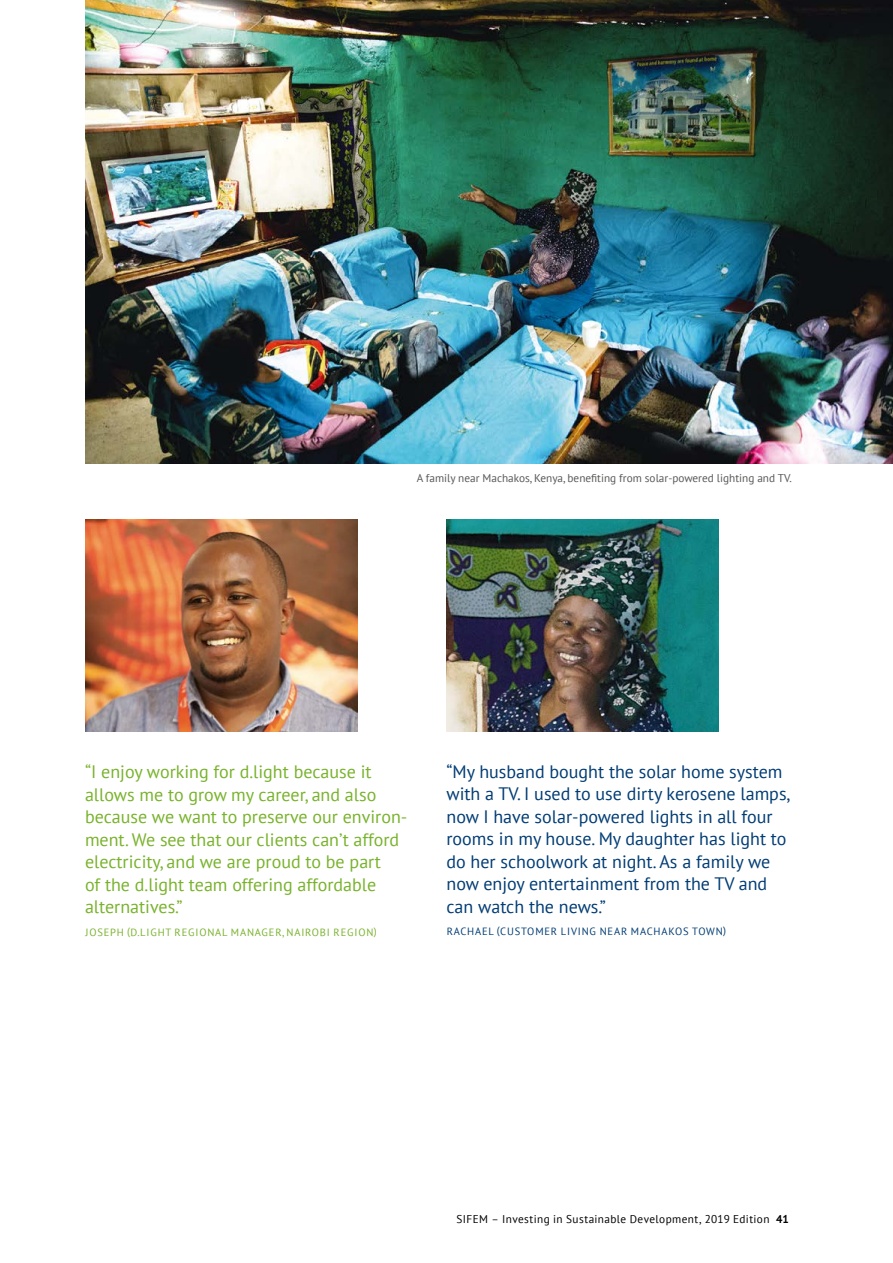
<style>
.page{position:relative;width:893px;height:1263px;background:#fff}
.page>*{position:absolute;margin:0;border:0;box-sizing:border-box;transform-origin:0 0}
.t1{font:18px/22.5px "PT Sans";color:#003c74}
.t2{font:18px/22.5px "PT Sans";color:#78b22b}
.t3{font:11.25px "PT Sans";color:#575756}
.t4{font:11.25px "PT Sans";letter-spacing:.035em;color:#000}
.t5{font:10.5px "PT Sans";letter-spacing:.08em;color:#78b22b}
.t6{font:10.5px "PT Sans";letter-spacing:.08em;color:#003c74}
.s1{font-weight:700}
</style>
<div class="page">
<img style="left:446px;top:519px;width:273px;height:212px">
<img style="left:85px;top:519px;width:272px;height:212px">
<img style="left:85px;top:0;width:808px;height:463px">
<p class="t3" style="left:417px;top:470px;width:377px">A family near Machakos, Kenya, benefiting from solar-powered lighting and TV.</p>
<p class="t2" style="left:85px;top:760px;width:324px">“I enjoy working for d.light because it allows me to grow my career, and also because we want to preserve our environ&shy;ment. We see that our clients can’t afford electricity, and we are proud to be part<br>of the d.light team offering affordable alternatives.”</p>
<p class="t5" style="left:85px;top:925px;width:293px">JOSEPH (D.LIGHT REGIONAL MANAGER, NAIROBI REGION)</p>
<p class="t1" style="left:446px;top:760px;width:345px">“My husband bought the solar home system with a TV. I used to use dirty kerosene lamps, now I have solar-powered lights in all four rooms in my house. My daughter has light to do her schoolwork at night. As a family we now enjoy entertainment from the TV and can watch the news.”</p>
<p class="t6" style="left:447px;top:925px;width:281px">RACHAEL (CUSTOMER LIVING NEAR MACHAKOS TOWN)</p>
<p class="t4" style="left:457px;top:1211px;width:334px">SIFEM – Investing in Sustainable Development, 2019 Edition <span class="s1">41</span></p>
</div>
